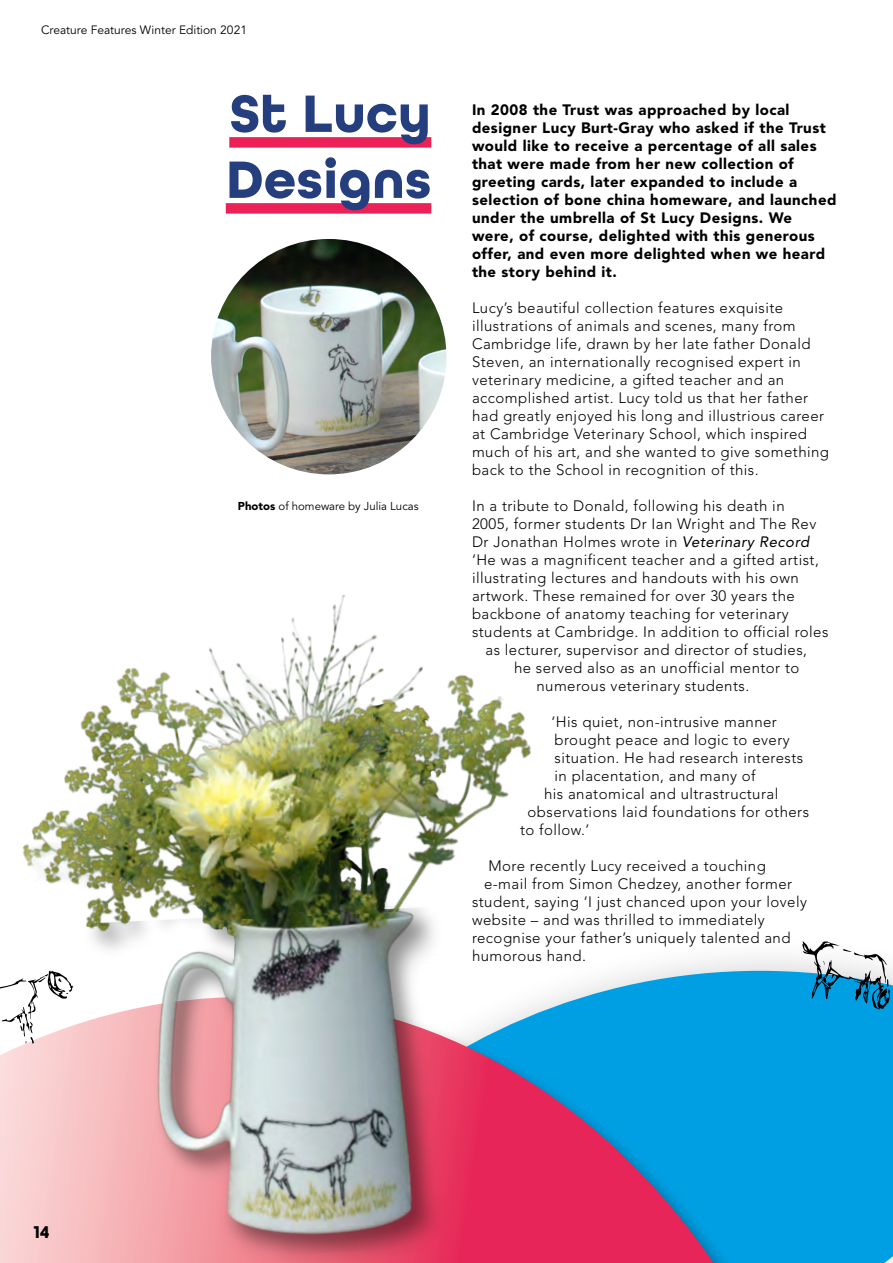
<style>
.page{position:relative;width:893px;height:1263px;background:#fff}
.page>*{position:absolute;margin:0;border:0;box-sizing:border-box;transform-origin:0 0}
.t1{font:700 55.5px/66px "All Round Gothic";color:#253e7e}
.t2{font:700 18px "All Round Gothic";color:#000}
.t3{font:300 15px/18px "Avenir LT Std";letter-spacing:.03em;color:#000}
.t4{font:900 15px/18px "Avenir LT Std";letter-spacing:.03em;color:#000}
.t5{font:12px "Avenir LT Std";color:#000}
.t6{font:11.4px "Avenir LT Std";color:#000}
.s1{font-weight:400;font-style:italic}
.s2{font-weight:900}
</style>
<div class="page">
<svg style="left:598px;top:957px;width:295px;height:306px;background:#16a6e4"></svg>
<div style="left:0;top:992px;width:749px;height:271px;background:#009fe3"></div>
<svg style="left:0;top:1044px;width:713px;height:219px"></svg>
<img style="left:20px;top:930px;width:578px;height:333px">
<svg style="left:802px;top:941px;width:88px;height:68px"></svg>
<svg style="left:0;top:970px;width:73px;height:74px"></svg>
<img style="left:23px;top:595px;width:508px;height:335px">
<div style="left:229px;top:137px;width:202px;height:11px;background:#eb2157"></div>
<div style="left:226px;top:203px;width:205px;height:11px;background:#eb2157"></div>
<img style="left:211px;top:239px;width:235px;height:235px;border-radius:118px">
<p class="t5" style="left:41px;top:23px;width:207px">Creature Features Winter Edition 2021</p>
<p class="t2" style="left:34px;top:1221px;width:18px">14</p>
<h1 class="t1" style="left:226px;top:81px;width:207px">St Lucy<br>Designs</h1>
<p class="t4" style="left:472px;top:101px;width:366px">In 2008 the Trust was approached by local designer Lucy Burt-Gray who asked if the Trust would like to receive a percentage of all sales that were made from her new collection of greeting cards, later expanded to include a selection of bone china homeware, and launched under the umbrella of St Lucy Designs. We were, of course, delighted with this generous offer, and even more delighted when we heard the story behind it.</p>
<p class="t3" style="left:472px;top:299px;width:359px">Lucy’s beautiful collection features exquisite illustrations of animals and scenes, many from Cambridge life, drawn by her late father Donald Steven, an internationally recognised expert in veterinary medicine, a gifted teacher and an accomplished artist. Lucy told us that her father had greatly enjoyed his long and illustrious career at Cambridge Veterinary School, which inspired much of his art, and she wanted to give something back to the School in recognition of this.</p>
<p class="t3" style="left:472px;top:497px;width:314px">In a tribute to Donald, following his death in</p>
<p class="t3" style="left:472px;top:515px;width:346px">2005, former students Dr Ian Wright and The Rev</p>
<p class="t3" style="left:472px;top:533px;width:339px">Dr Jonathan Holmes wrote in <span class="s1">Veterinary Record</span></p>
<p class="t3" style="left:472px;top:551px;width:348px">‘He was a magnificent teacher and a gifted artist,</p>
<p class="t3" style="left:472px;top:569px;width:328px">illustrating lectures and handouts with his own</p>
<p class="t3" style="left:472px;top:587px;width:324px">artwork. These remained for over 30 years the</p>
<p class="t3" style="left:472px;top:605px;width:318px">backbone of anatomy teaching for veterinary</p>
<p class="t3" style="left:472px;top:623px;width:358px">students at Cambridge. In addition to official roles</p>
<p class="t3" style="left:485px;top:641px;width:323px">as lecturer, supervisor and director of studies,</p>
<p class="t3" style="left:514px;top:659px;width:287px">he served also as an unofficial mentor to</p>
<p class="t3" style="left:536px;top:677px;width:214px">numerous veterinary students.</p>
<p class="t3" style="left:551px;top:713px;width:227px">‘His quiet, non-intrusive manner</p>
<p class="t3" style="left:554px;top:731px;width:237px">brought peace and logic to every</p>
<p class="t3" style="left:554px;top:749px;width:250px">situation. He had research interests</p>
<p class="t3" style="left:554px;top:767px;width:203px">in placentation, and many of</p>
<p class="t3" style="left:544px;top:785px;width:236px">his anatomical and ultrastructural</p>
<p class="t3" style="left:527px;top:803px;width:283px">observations laid foundations for others</p>
<p class="t3" style="left:520px;top:821px;width:71px">to follow.’</p>
<p class="t3" style="left:488px;top:857px;width:279px">More recently Lucy received a touching</p>
<p class="t3" style="left:484px;top:875px;width:310px">e-mail from Simon Chedzey, another former</p>
<p class="t3" style="left:472px;top:893px;width:336px">student, saying ‘I just chanced upon your lovely</p>
<p class="t3" style="left:472px;top:911px;width:294px">website – and was thrilled to immediately</p>
<p class="t3" style="left:472px;top:929px;width:320px">recognise your father’s uniquely talented and</p>
<p class="t3" style="left:472px;top:947px;width:116px">humorous hand.</p>
<p class="t6" style="left:238px;top:500px;width:182px"><span class="s2">Photos</span> of homeware by Julia Lucas</p>
</div>
